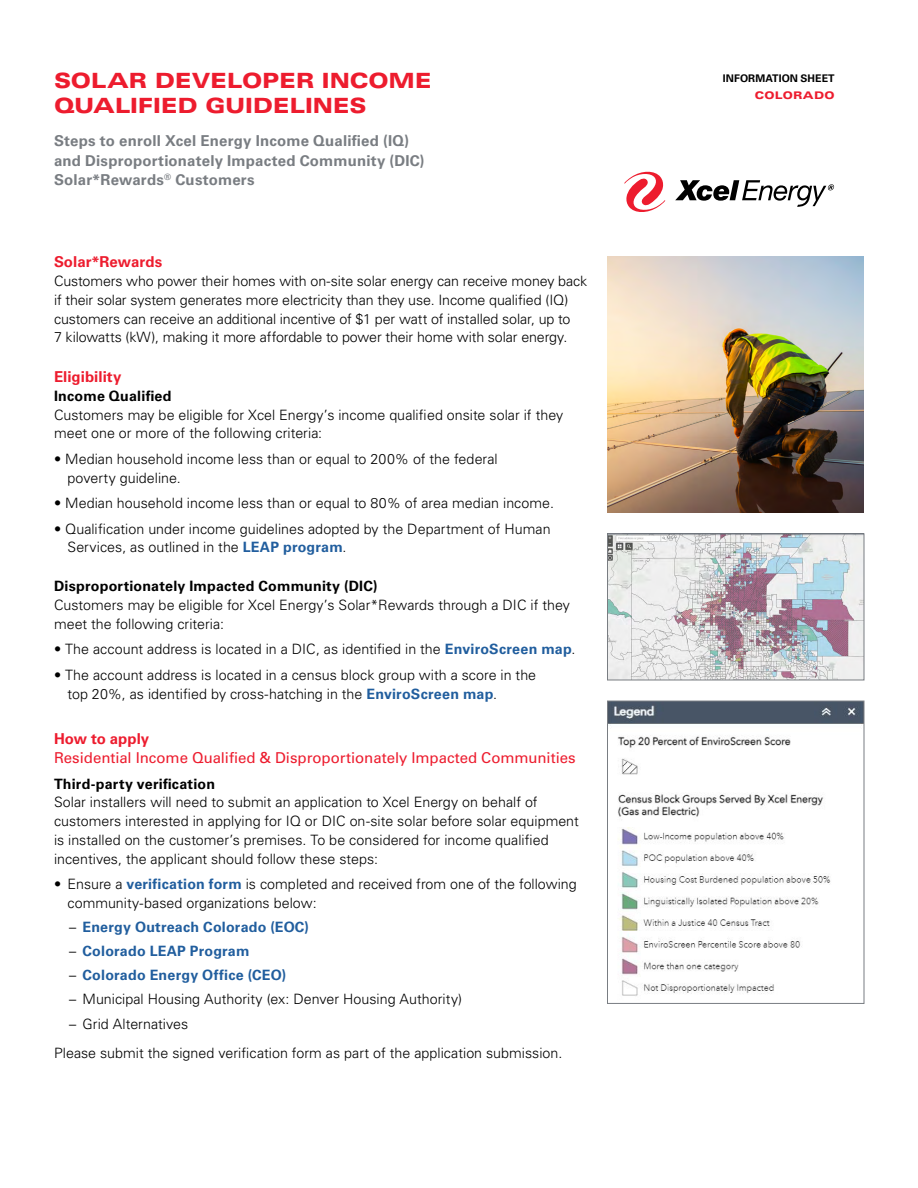
<style>
.page{position:relative;width:918px;height:1188px;background:#fff}
.page>*{position:absolute;margin:0;border:0;box-sizing:border-box;transform-origin:0 0}
.Headline{font:900 expanded 21px/25.2px "Univers LT Std";letter-spacing:-.01em;color:#ed1c2e}
.Subhead{font:700 15px/19.5px "Univers LT Std";letter-spacing:.01em;color:#797d82}
.Text{font:15px "Univers LT Std";letter-spacing:-.005em;color:#ed1c2e}
.TextHead{font:700 15px "Univers LT Std";color:#ed1c2e}
.Text-2{font:300 14.25px/18.8px "Univers LT Std";color:#000}
.Bullet{font:300 14.25px/18.8px "Univers LT Std";color:#000}
.Text-3{font:700 14.25px "Univers LT Std";letter-spacing:.015em;color:#000}
.Bullet-2{font:700 14.25px "Univers LT Std";letter-spacing:.015em;color:#215e9e}
.t1{font:700 10.5px "Univers LT Std";letter-spacing:.005em;color:#000}
.State_Label{font:900 expanded 10.5px "Univers LT Std";letter-spacing:.02em;color:#ed1c2e}
.s1{font-weight:700;color:#215e9e}
.s2{font-weight:300;color:#000}
</style>
<div class="page">
<svg style="left:624px;top:172px;width:41px;height:40px"></svg>
<svg style="left:675px;top:180px;width:159px;height:27px"></svg>
<img style="left:608px;top:256px;width:256px;height:257px">
<img style="left:609px;top:536px;width:253px;height:142px">
<div style="left:607px;top:534px;width:257px;height:146px;border:1px solid #797d82"></div>
<img style="left:609px;top:703px;width:253px;height:293px">
<div style="left:607px;top:701px;width:257px;height:303px;border:1px solid #797d82"></div>
<p class="Headline" style="left:54px;top:68px;width:379px">SOLAR DEVELOPER INCOME<br>QUALIFIED GUIDELINES</p>
<p class="Subhead" style="left:54px;top:131px;width:372px">Steps to enroll Xcel Energy Income Qualified (IQ) and Disproportionately Impacted Community (DIC)<br>Solar*Rewards<sup>®</sup> Customers</p>
<p class="TextHead" style="left:54px;top:253px;width:110px">Solar*Rewards</p>
<p class="Text-2" style="left:54px;top:272px;width:535px">Customers who power their homes with on-site solar energy can receive money back if their solar system generates more electricity than they use. Income qualified (IQ) customers can receive an additional incentive of $1 per watt of installed solar, up to<br>7 kilowatts (kW), making it more affordable to power their home with solar energy.</p>
<p class="TextHead" style="left:54px;top:368px;width:69px">Eligibility</p>
<p class="Text-3" style="left:54px;top:387px;width:119px">Income Qualified</p>
<p class="Text-2" style="left:54px;top:405px;width:511px">Customers may be eligible for Xcel Energy’s income qualified onsite solar if they meet one or more of the following criteria:</p>
<p class="Bullet" style="left:68px;top:449px;width:432px;text-indent:-14px">• Median household income less than or equal to 200% of the federal poverty guideline.</p>
<p class="Bullet" style="left:54px;top:494px;width:502px">• Median household income less than or equal to 80% of area median income.</p>
<p class="Bullet" style="left:68px;top:519px;width:485px;text-indent:-14px">• Qualification under income guidelines adopted by the Department of Human<br>Services, as outlined in the <span class="s1">LEAP program</span>.</p>
<p class="Text-3" style="left:54px;top:578px;width:325px">Disproportionately Impacted Community (DIC)</p>
<p class="Text-2" style="left:54px;top:596px;width:518px">Customers may be eligible for Xcel Energy’s Solar*Rewards through a DIC if they meet the following criteria:</p>
<p class="Bullet" style="left:54px;top:640px;width:523px">• The account address is located in a DIC, as identified in the <span class="s1">EnviroScreen map</span>.</p>
<p class="Bullet" style="left:68px;top:665px;width:470px;text-indent:-14px">• The account address is located in a census block group with a score in the top 20%, as identified by cross-hatching in the <span class="s1">EnviroScreen map</span>.</p>
<p class="TextHead" style="left:54px;top:730px;width:97px">How to apply</p>
<p class="Text" style="left:54px;top:749px;width:523px">Residential Income Qualified &amp; Disproportionately Impacted Communities</p>
<p class="Text-3" style="left:54px;top:775px;width:163px">Third-party verification</p>
<p class="Text-2" style="left:54px;top:793px;width:526px">Solar installers will need to submit an application to Xcel Energy on behalf of customers interested in applying for IQ or DIC on-site solar before solar equipment is installed on the customer’s premises. To be considered for income qualified incentives, the applicant should follow these steps:</p>
<p class="Bullet" style="left:68px;top:875px;width:511px;text-indent:-14px">• Ensure a <span class="s1">verification form</span> is completed and received from one of the following community-based organizations below:</p>
<p class="Bullet-2" style="left:69px;top:919px;width:242px"><span class="s2">–</span> Energy Outreach Colorado (EOC)</p>
<p class="Bullet-2" style="left:69px;top:943px;width:182px"><span class="s2">–</span> Colorado LEAP Program</p>
<p class="Bullet-2" style="left:69px;top:967px;width:219px"><span class="s2">–</span> Colorado Energy Office (CEO)</p>
<p class="Bullet" style="left:69px;top:990px;width:395px">– Municipal Housing Authority (ex: Denver Housing Authority)</p>
<p class="Bullet" style="left:69px;top:1014px;width:121px">– Grid Alternatives</p>
<p class="Text-2" style="left:54px;top:1043px;width:510px">Please submit the signed verification form as part of the application submission.</p>
<p class="t1" style="left:723px;top:72px;width:113px">INFORMATION SHEET</p>
<p class="State_Label" style="left:755px;top:89px;width:81px">COLORADO</p>
</div>
